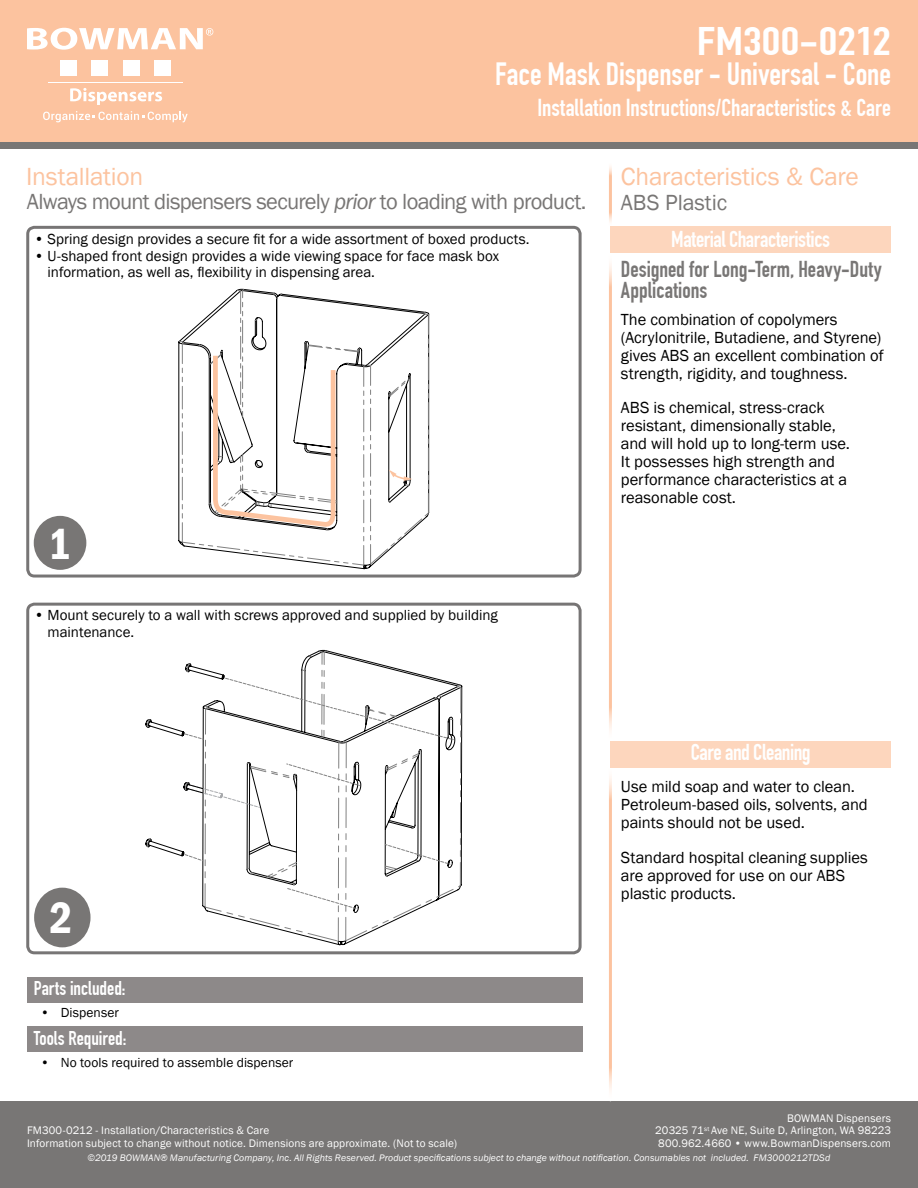
<style>
.page{position:relative;width:918px;height:1188px;background:#fff}
.page>*{position:absolute;margin:0;border:0;box-sizing:border-box;transform-origin:0 0}
.t1{font:600 condensed 45px "Franklin Gothic";color:#fff}
.t2{font:700 39px "DIN Condensed";letter-spacing:.005em;color:#fff;scale:1.28 1}
.t3{font:700 31.5px "DIN Condensed";letter-spacing:-.005em;color:#fff}
.t4{font:25.5px "Franklin Gothic";letter-spacing:-.01em;color:#fcc39f}
.t5{font:700 24px "DIN Condensed";letter-spacing:.005em;color:#fff}
.t6{font:22.5px "Franklin Gothic";letter-spacing:-.035em;color:#787675}
.t7{font:700 22.5px/21px "DIN Condensed";color:#787675}
.t8{font:700 22.5px "DIN Condensed";letter-spacing:-.02em;color:#fff}
.t9{font:22.5px "Franklin Gothic";letter-spacing:-.005em;color:#787675}
.t10{font:700 19.5px "DIN Condensed";color:#fff}
.t11{font:16.5px/18px "Franklin Gothic";letter-spacing:-.005em;color:#000}
.t12{font:15px/16.5px "Franklin Gothic";color:#000}
.t13{font:13.5px "Franklin Gothic";letter-spacing:.005em;color:#000}
.t14{font:11.25px/12.8px "Franklin Gothic";letter-spacing:.01em;color:#fff}
.t15{font:italic 9.75px "Franklin Gothic";letter-spacing:.005em;color:#fff}
.s1{font-style:italic}
</style>
<div class="page">
<div style="left:0;top:0;width:918px;height:148px;background:#787675"></div>
<div style="left:0;top:1101px;width:918px;height:87px;background:#787675"></div>
<div style="left:0;top:0;width:918px;height:142px;background:#fcc39f"></div>
<div style="left:26px;top:226px;width:556px;height:352px;border:3px solid #777575;border-radius:7px"></div>
<div style="left:26px;top:603px;width:556px;height:351px;border:3px solid #777575;border-radius:7px"></div>
<svg style="left:145px;top:650px;width:316px;height:292px"></svg>
<svg style="left:178px;top:313px;width:252px;height:257px"></svg>
<svg style="left:179px;top:288px;width:250px;height:278px"></svg>
<svg style="left:27px;top:28px;width:186px;height:22px"></svg>
<div style="left:60px;top:60px;width:17px;height:16px;background:#fff"></div>
<div style="left:92px;top:60px;width:16px;height:16px;background:#fff"></div>
<div style="left:123px;top:60px;width:17px;height:16px;background:#fff"></div>
<div style="left:154px;top:60px;width:17px;height:16px;background:#fff"></div>
<hr style="left:49px;top:83px;width:134px;height:1px;background:#fff">
<svg style="left:70px;top:88px;width:92px;height:17px"></svg>
<svg style="left:43px;top:111px;width:145px;height:11px"></svg>
<div style="left:27px;top:977px;width:555px;height:26px;background:#8d8989"></div>
<div style="left:27px;top:1026px;width:555px;height:26px;background:#8d8989"></div>
<div style="left:34px;top:516px;width:52px;height:54px;background:#787675;border-radius:50%"></div>
<div style="left:34px;top:888px;width:57px;height:59px;background:#787675;border-radius:50%"></div>
<img style="left:609px;top:162px;width:3px;height:64px;border-radius:2px">
<div style="left:610px;top:226px;width:281px;height:27px;background:#fdd6bd"></div>
<div style="left:610px;top:741px;width:281px;height:27px;background:#fdd6bd"></div>
<h2 class="t2" style="left:697px;top:18px;width:153px">FM300-0212</h2>
<h3 class="t3" style="left:495px;top:56px;width:397px">Face Mask Dispenser - Universal - Cone</h3>
<h3 class="t5" style="left:537px;top:94px;width:355px">Installation Instructions/Characteristics &amp; Care</h3>
<h3 class="t4" style="left:26px;top:161px;width:119px">Installation</h3>
<h3 class="t4" style="left:621px;top:161px;width:239px">Characteristics &amp; Care</h3>
<h3 class="t6" style="left:27px;top:188px;width:561px">Always mount dispensers securely <span class="s1">prior</span> to loading with product.</h3>
<p class="t12" style="left:34px;top:231px;width:497px">• Spring design provides a secure fit for a wide assortment of boxed products.</p>
<p class="t12" style="left:48px;top:248px;width:453px;text-indent:-14px">• U-shaped front design provides a wide viewing space for face mask box information, as well as, flexibility in dispensing area.</p>
<h1 class="t1" style="left:48px;top:514px;width:24px">1</h1>
<p class="t12" style="left:48px;top:607px;width:452px;text-indent:-14px">• Mount securely to a wall with screws approved and supplied by building maintenance.</p>
<h3 class="t9" style="left:621px;top:189px;width:108px">ABS Plastic</h3>
<h3 class="t8" style="left:671px;top:226px;width:160px">Material Characteristics</h3>
<h3 class="t7" style="left:621px;top:258px;width:262px">Designed for Long-Term, Heavy-Duty<br>Applications</h3>
<p class="t11" style="left:621px;top:311px;width:264px">The combination of copolymers (Acrylonitrile, Butadiene, and Styrene) gives ABS an excellent combination of strength, rigidity, and toughness.</p>
<p class="t11" style="left:621px;top:399px;width:231px">ABS is chemical, stress-crack resistant, dimensionally stable, and will hold up to long-term use.<br>It possesses high strength and performance characteristics at a reasonable cost.</p>
<h1 class="t1" style="left:50px;top:888px;width:24px">2</h1>
<p class="t10" style="left:34px;top:977px;width:93px">Parts included:</p>
<p class="t13" style="left:40px;top:1004px;width:80px">• Dispenser</p>
<p class="t10" style="left:34px;top:1026px;width:94px">Tools Required:</p>
<p class="t13" style="left:40px;top:1054px;width:254px">• No tools required to assemble dispenser</p>
<p class="t14" style="left:27px;top:1124px;width:432px">FM300-0212 - Installation/Characteristics &amp; Care<br>Information subject to change without notice. Dimensions are approximate. (Not to scale)</p>
<h3 class="t8" style="left:691px;top:739px;width:121px">Care and Cleaning</h3>
<p class="t11" style="left:621px;top:778px;width:248px">Use mild soap and water to clean.<br>Petroleum-based oils, solvents, and paints should not be used.</p>
<p class="t11" style="left:621px;top:849px;width:248px">Standard hospital cleaning supplies are approved for use on our ABS plastic products.</p>
<p class="t14" style="left:655px;top:1112px;width:237px;text-align:justify;text-indent:132px">BOWMAN Dispensers 20325 71<sup>st</sup> Ave NE, Suite D, Arlington, WA 98223<br>800.962.4660 • www.BowmanDispensers.com</p>
<p class="t15" style="left:88px;top:1152px;width:744px">©2019 BOWMAN® Manufacturing Company, Inc. All Rights Reserved. Product specifications subject to change without notification. Consumables not included. FM3000212TDSd</p>
</div>
